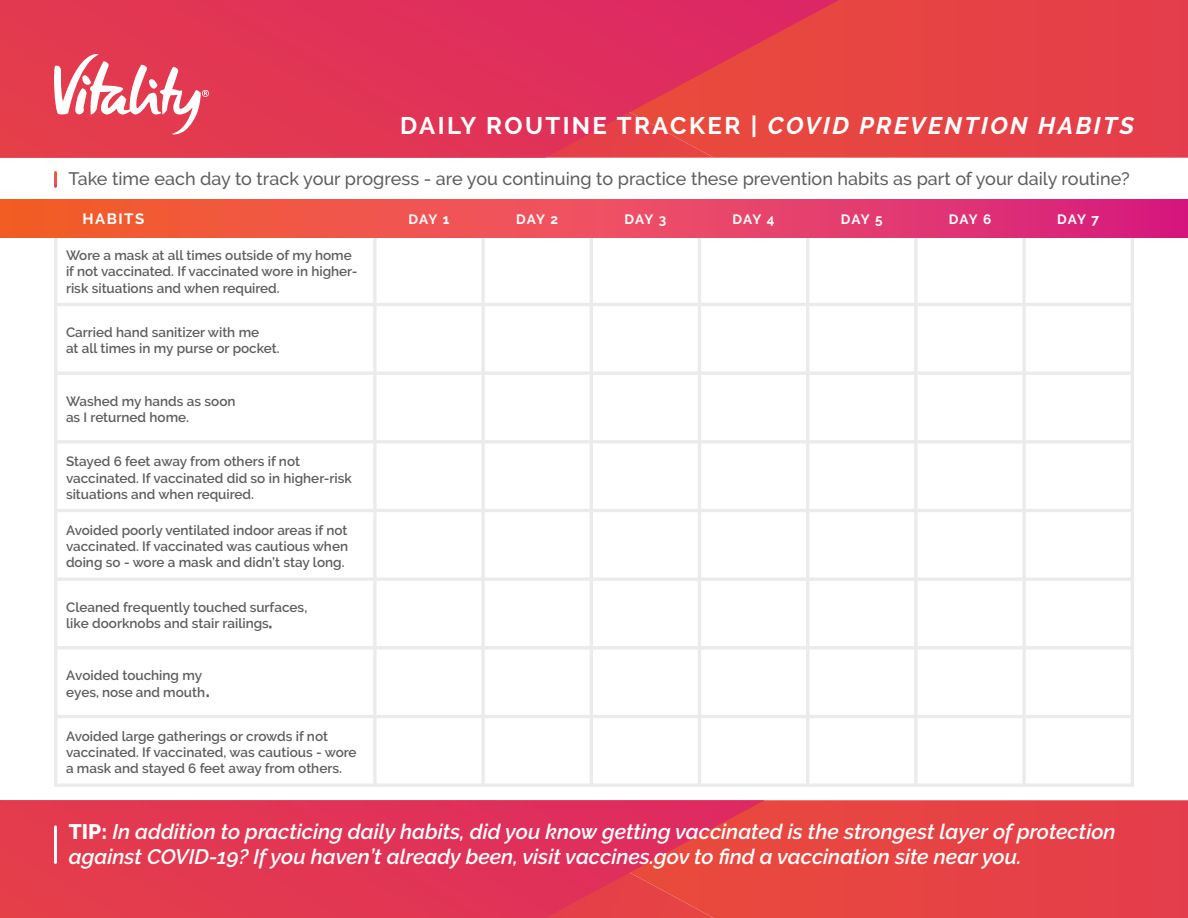
<style>
.page{position:relative;width:1188px;height:918px;background:#fff}
.page>*{position:absolute;margin:0;border:0;box-sizing:border-box;transform-origin:0 0}
.t1{font:italic 700 24px "Raleway";letter-spacing:.1em;color:#fff}
.t2{font:italic 600 21px/25.2px "Raleway";color:#fff}
.t3{font:500 18px "Raleway";color:#5e5e5e}
.t4{font:700 15px "Raleway";letter-spacing:.1em;color:#fff}
.t5{font:600 13.5px/16.2px "Raleway";color:#5e5e5e}
.t6{font:700 13.5px "Raleway";letter-spacing:.045em;color:#fff}
.s1{font-style:normal}
.s2{font-weight:800;font-style:normal}
</style>
<div class="page">
<hr style="left:54px;top:224px;width:3px;height:561px;background:#ebebeb">
<hr style="left:481px;top:224px;width:4px;height:561px;background:#ebebeb">
<hr style="left:1131px;top:224px;width:3px;height:561px;background:#ebebeb">
<hr style="left:590px;top:224px;width:3px;height:561px;background:#ebebeb">
<hr style="left:373px;top:224px;width:4px;height:561px;background:#ebebeb">
<hr style="left:914px;top:224px;width:4px;height:561px;background:#ebebeb">
<hr style="left:698px;top:224px;width:3px;height:561px;background:#ebebeb">
<hr style="left:1022px;top:224px;width:4px;height:561px;background:#ebebeb">
<hr style="left:806px;top:224px;width:3px;height:561px;background:#ebebeb">
<div style="left:765px;top:800px;width:423px;height:118px;background:#e64245"></div>
<svg style="left:0;top:800px;width:765px;height:118px;background:#e23751"></svg>
<svg style="left:0;top:200px;width:1188px;height:37px;background:#e9475a"></svg>
<div style="left:839px;top:0;width:349px;height:158px;background:#e64146"></div>
<svg style="left:0;top:0;width:839px;height:158px;background:#e23752"></svg>
<svg style="left:54px;top:54px;width:155px;height:80px"></svg>
<hr style="left:54px;top:827px;width:3px;height:35px;background:#fff">
<hr style="left:56px;top:371px;width:1076px;height:4px;background:#ebebeb">
<hr style="left:56px;top:783px;width:1076px;height:4px;background:#ebebeb">
<hr style="left:56px;top:440px;width:1076px;height:3px;background:#ebebeb">
<hr style="left:56px;top:303px;width:1076px;height:3px;background:#ebebeb">
<hr style="left:56px;top:646px;width:1076px;height:4px;background:#ebebeb">
<hr style="left:56px;top:509px;width:1076px;height:3px;background:#ebebeb">
<hr style="left:56px;top:715px;width:1076px;height:3px;background:#ebebeb">
<hr style="left:56px;top:577px;width:1076px;height:4px;background:#ebebeb">
<h1 class="t1" style="left:400px;top:112px;width:735px"><span class="s1">DAILY ROUTINE TRACKER |</span> COVID PREVENTION HABITS</h1>
<h3 class="t3" style="left:69px;top:168px;width:1063px">Take time each day to track your progress - are you continuing to practice these prevention habits as part of your daily routine?</h3>
<p class="t4" style="left:83px;top:210px;width:63px">HABITS</p>
<p class="t6" style="left:733px;top:212px;width:44px">DAY 4</p>
<p class="t6" style="left:841px;top:212px;width:43px">DAY 5</p>
<p class="t6" style="left:949px;top:212px;width:44px">DAY 6</p>
<p class="t6" style="left:1057px;top:212px;width:43px">DAY 7</p>
<p class="t6" style="left:408px;top:212px;width:43px">DAY 1</p>
<p class="t6" style="left:516px;top:212px;width:43px">DAY 2</p>
<p class="t6" style="left:624px;top:212px;width:43px">DAY 3</p>
<p class="t5" style="left:66px;top:247px;width:293px">Wore a mask at all times outside of my home if not vaccinated. If vaccinated wore in higher&shy;risk situations and when required.</p>
<p class="t5" style="left:66px;top:324px;width:215px">Carried hand sanitizer with me<br>at all times in my purse or pocket.</p>
<p class="t5" style="left:66px;top:393px;width:171px">Washed my hands as soon as I returned home.</p>
<p class="t5" style="left:66px;top:453px;width:287px">Stayed 6 feet away from others if not vaccinated. If vaccinated did so in higher-risk situations and when required.</p>
<p class="t5" style="left:66px;top:522px;width:284px;text-align:justify">Avoided poorly ventilated indoor areas if not vaccinated. If vaccinated was cautious when doing so - wore a mask and didn’t stay long.</p>
<p class="t5" style="left:66px;top:599px;width:243px">Cleaned frequently touched surfaces, like doorknobs and stair railings.</p>
<p class="t5" style="left:66px;top:668px;width:145px">Avoided touching my eyes, nose and mouth.</p>
<p class="t5" style="left:66px;top:728px;width:292px">Avoided large gatherings or crowds if not vaccinated. If vaccinated, was cautious - wore a mask and stayed 6 feet away from others.</p>
<h2 class="t2" style="left:69px;top:819px;width:1048px"><span class="s2">TIP:</span> In addition to practicing daily habits, did you know getting vaccinated is the strongest layer of protection against COVID-19? If you haven’t already been, visit vaccines.gov to find a vaccination site near you.</h2>
</div>
